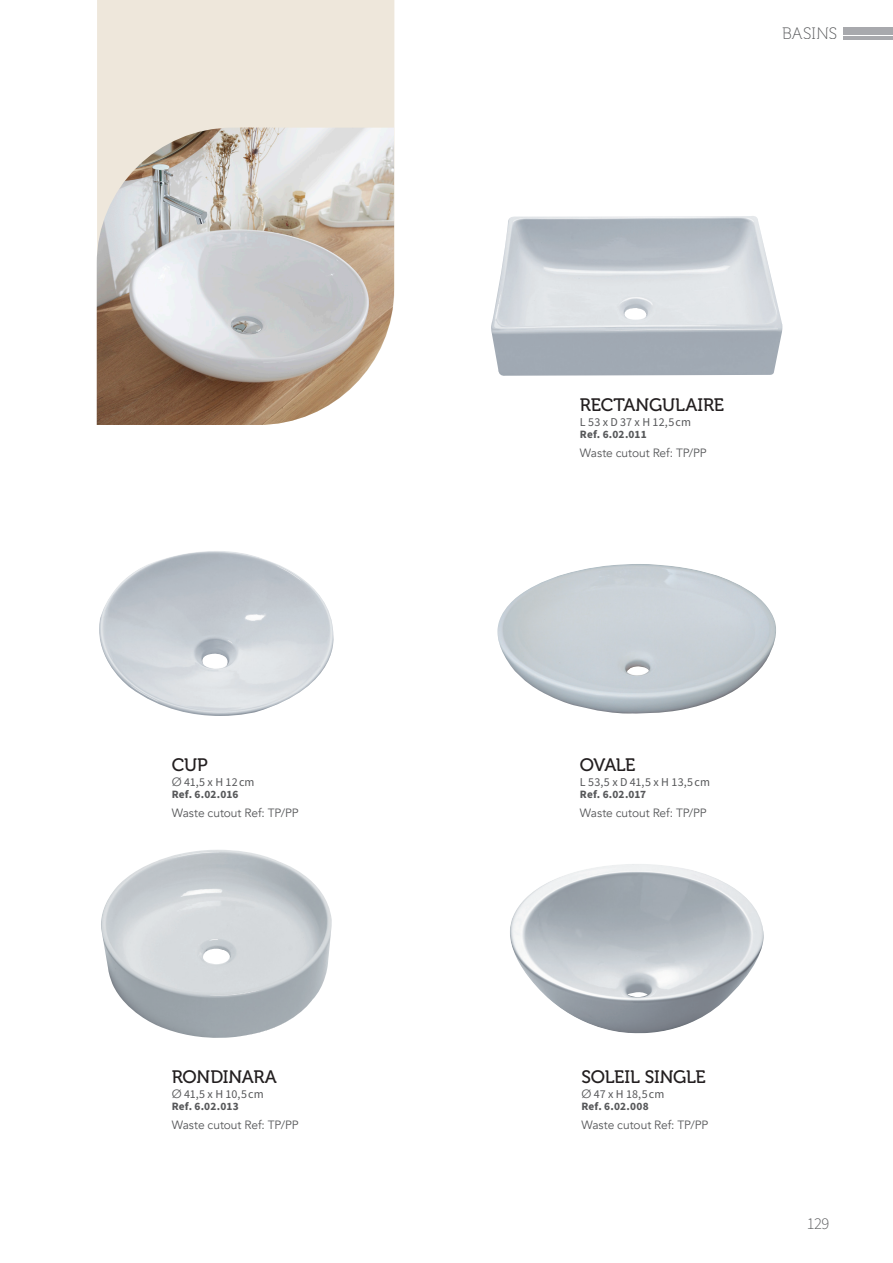
<style>
.page{position:relative;width:893px;height:1263px;background:#fff}
.page>*{position:absolute;margin:0;border:0;box-sizing:border-box;transform-origin:0 0}
.t1{font:18px "Museo 500";letter-spacing:-.01em;color:#231f20}
.t2{font:16.5px "Museo 100";letter-spacing:.01em;color:#57585a}
.t3{font:300 16.5px "Source Sans Pro";color:#57585a}
.t4{font:12px "Avenir";letter-spacing:-.005em;color:#57585a}
.t5{font:12px "Source Sans Pro";letter-spacing:.01em;color:#57585a}
.t6{font:700 11.25px "Source Sans Pro";letter-spacing:.015em;color:#57585a}
.s1{font-family:"Avenir"}
</style>
<div class="page">
<div style="left:97px;top:0;width:297px;height:128px;background:#eee7db"></div>
<img style="left:97px;top:128px;width:297px;height:297px">
<img style="left:510px;top:864px;width:254px;height:170px">
<img style="left:101px;top:850px;width:231px;height:188px">
<img style="left:491px;top:216px;width:291px;height:160px">
<img style="left:99px;top:551px;width:235px;height:165px">
<img style="left:497px;top:564px;width:279px;height:150px">
<hr style="left:843px;top:27px;width:50px;height:3px;background:#a8a9ad">
<hr style="left:843px;top:31px;width:50px;height:4px;background:#a8a9ad">
<hr style="left:843px;top:36px;width:50px;height:3px;background:#a8a9ad">
<h1 class="t1" style="left:172px;top:755px;width:38px">CUP</h1>
<p class="t5" style="left:172px;top:774px;width:84px"><span class="s1">Ø</span> 41,5 x H 12 cm</p>
<p class="t6" style="left:172px;top:786px;width:68px">Ref. 6.02.016</p>
<p class="t4" style="left:172px;top:806px;width:128px">Waste cutout Ref: TP/PP</p>
<h1 class="t1" style="left:172px;top:1067px;width:107px">RONDINARA</h1>
<p class="t5" style="left:172px;top:1086px;width:93px"><span class="s1">Ø</span> 41,5 x H 10,5 cm</p>
<p class="t6" style="left:172px;top:1098px;width:68px">Ref. 6.02.013</p>
<p class="t4" style="left:172px;top:1118px;width:128px">Waste cutout Ref: TP/PP</p>
<h2 class="t2" style="left:782px;top:24px;width:57px">BASINS</h2>
<h1 class="t1" style="left:580px;top:394px;width:146px">RECTANGULAIRE</h1>
<p class="t5" style="left:580px;top:413px;width:113px">L 53 x D 37 x H 12,5 cm</p>
<p class="t6" style="left:580px;top:426px;width:68px">Ref. 6.02.011</p>
<p class="t4" style="left:580px;top:445px;width:128px">Waste cutout Ref: TP/PP</p>
<h1 class="t1" style="left:580px;top:755px;width:57px">OVALE</h1>
<p class="t5" style="left:580px;top:774px;width:132px">L 53,5 x D 41,5 x H 13,5 cm</p>
<p class="t6" style="left:580px;top:786px;width:68px">Ref. 6.02.017</p>
<p class="t4" style="left:580px;top:806px;width:128px">Waste cutout Ref: TP/PP</p>
<h1 class="t1" style="left:581px;top:1067px;width:126px">SOLEIL SINGLE</h1>
<p class="t5" style="left:581px;top:1086px;width:85px"><span class="s1">Ø</span> 47 x H 18,5 cm</p>
<p class="t6" style="left:581px;top:1098px;width:69px">Ref. 6.02.008</p>
<p class="t4" style="left:581px;top:1118px;width:128px">Waste cutout Ref: TP/PP</p>
<h2 class="t3" style="left:807px;top:1212px;width:24px">129</h2>
</div>
